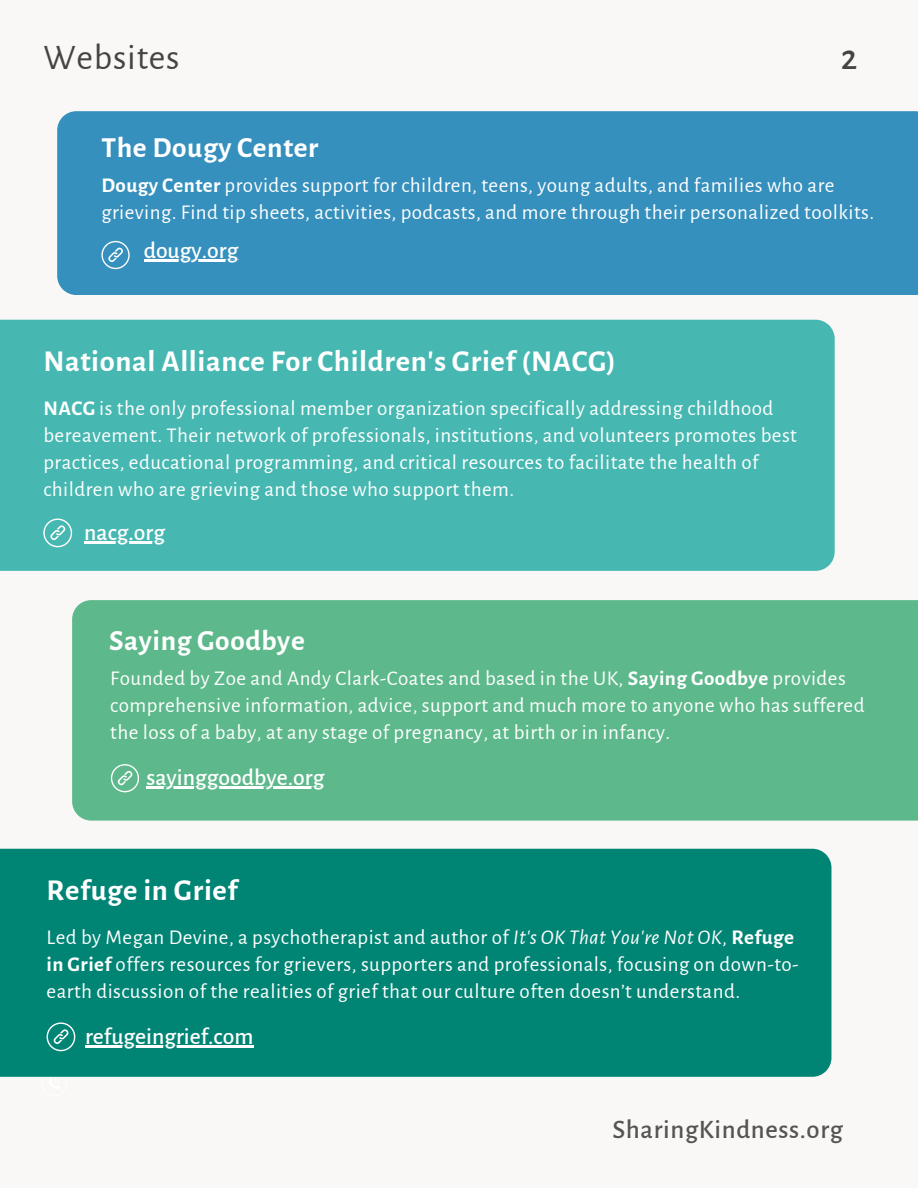
<style>
.page{position:relative;width:918px;height:1188px;background:#faf8f6}
.page>*{position:absolute;margin:0;border:0;box-sizing:border-box;transform-origin:0 0}
.t1{font:36px "Alegreya Sans";letter-spacing:.02em;color:#444}
.t2{font:500 36px "Alegreya Sans";color:#444}
.t3{font:700 30.45px "Alegreya Sans";letter-spacing:.02em;color:#fff}
.t4{font:700 29.25px "Alegreya Sans";letter-spacing:.02em;color:#fff}
.t5{font:500 26.7px "Alegreya Sans";letter-spacing:.025em;color:#545454}
.t6{font:500 23.7px "Alegreya Sans";color:#fff}
.t7{font:21px/27px "Alegreya Sans";letter-spacing:.02em;color:#fff}
.s1{font-weight:700}
.s2{font-style:italic}
</style>
<div class="page">
<div style="left:57px;top:111px;width:861px;height:184px;background:#3690bd"></div>
<svg style="left:101px;top:241px;width:31px;height:35px"></svg>
<div style="left:0;top:320px;width:835px;height:251px;background:#46b8b1"></div>
<svg style="left:43px;top:519px;width:29px;height:28px"></svg>
<hr style="left:84px;top:542px;width:81px;height:2px;background:#fff">
<hr style="left:144px;top:260px;width:94px;height:2px;background:#fff">
<div style="left:72px;top:600px;width:846px;height:221px;background:#5db98b"></div>
<svg style="left:111px;top:764px;width:28px;height:28px"></svg>
<hr style="left:147px;top:787px;width:177px;height:2px;background:#fff">
<div style="left:0;top:849px;width:831px;height:228px;background:#008575"></div>
<svg style="left:47px;top:1022px;width:28px;height:29px"></svg>
<hr style="left:85px;top:1046px;width:168px;height:2px;background:#fff">
<h1 class="t1" style="left:44px;top:40px;width:137px">Websites</h1>
<p class="t2" style="left:841px;top:40px;width:18px">2</p>
<p class="t4" style="left:101px;top:133px;width:219px">The Dougy Center</p>
<p class="t7" style="left:101px;top:172px;width:774px"><span class="s1">Dougy Center</span> provides support for children, teens, young adults, and families who are grieving. Find tip sheets, activities, podcasts, and more through their personalized toolkits.</p>
<h5 class="t6" style="left:144px;top:239px;width:96px">dougy.org</h5>
<h4 class="t3" style="left:43px;top:346px;width:574px">National Alliance For Children's Grief (NACG)</h4>
<h5 class="t7" style="left:43px;top:395px;width:755px"><span class="s1">NACG</span> is the only professional member organization specifically addressing childhood bereavement. Their network of professionals, institutions, and volunteers promotes best practices, educational programming, and critical resources to facilitate the health of children who are grieving and those who support them.</h5>
<p class="t6" style="left:84px;top:521px;width:82px">nacg.org</p>
<h2 class="t4" style="left:109px;top:627px;width:197px">Saying Goodbye</h2>
<p class="t7" style="left:110px;top:665px;width:756px">Founded by Zoe and Andy Clark-Coates and based in the UK, <span class="s1">Saying Goodbye</span> provides comprehensive information, advice, support and much more to anyone who has suffered the loss of a baby, at any stage of pregnancy, at birth or in infancy.</p>
<p class="t6" style="left:147px;top:766px;width:179px">sayinggoodbye.org</p>
<h4 class="t3" style="left:47px;top:875px;width:193px">Refuge in Grief</h4>
<h2 class="t7" style="left:47px;top:924px;width:754px">Led by Megan Devine, a psychotherapist and author of <span class="s2">It's OK That You're Not OK</span>, <span class="s1">Refuge in Grief</span> offers resources for grievers, supporters and professionals, focusing on down-to&shy;earth discussion of the realities of grief that our culture often doesn’t understand.</h2>
<p class="t6" style="left:85px;top:1025px;width:170px">refugeingrief.com</p>
<p class="t5" style="left:612px;top:1116px;width:232px">SharingKindness.org</p>
</div>
